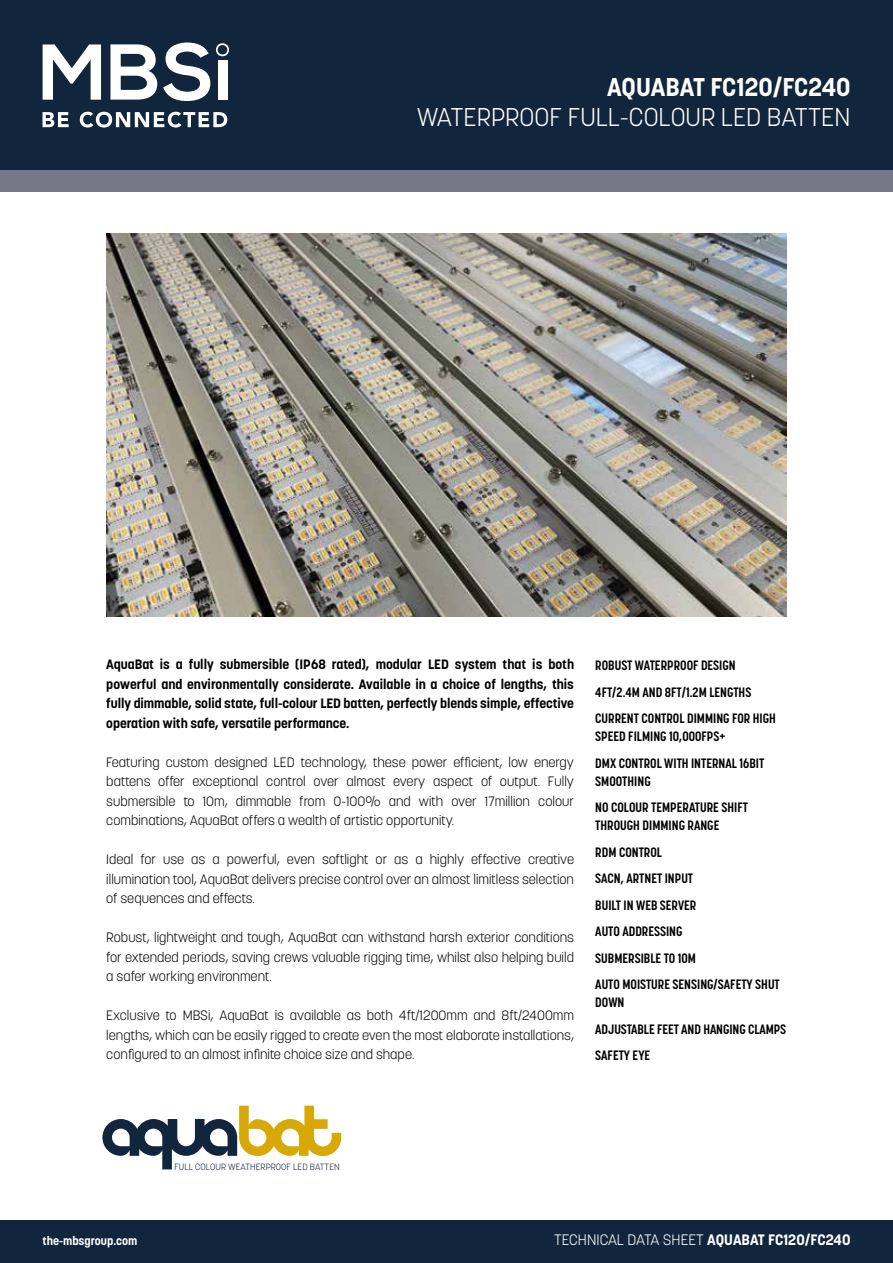
<style>
.page{position:relative;width:893px;height:1263px;background:#fff}
.page>*{position:absolute;margin:0;border:0;box-sizing:border-box;transform-origin:0 0}
.t1{font:300 25.5px "Korolev";color:#fff}
.t2{font:700 25.5px "Korolev";color:#fff}
.t3{font:300 15px "Korolev";color:#fff}
.t4{font:300 13.5px/19.5px "Korolev";color:#000;text-align:justify}
.t5{font:700 13.5px/26.5px "Korolev Condensed";color:#000}
.t6{font:700 13.5px/19.5px "Korolev";letter-spacing:-.005em;color:#000;text-align:justify}
.t7{font:700 12px "Korolev";color:#fff}
.t8{font:300 9px "Korolev";letter-spacing:.01em;color:#11263c}
.s1{font-weight:700}
</style>
<div class="page">
<div style="left:0;top:1220px;width:893px;height:43px;background:#11263c"></div>
<img style="left:106px;top:234px;width:681px;height:383px">
<svg style="left:102px;top:1106px;width:239px;height:63px"></svg>
<div style="left:0;top:0;width:893px;height:170px;background:#11263c"></div>
<div style="left:0;top:170px;width:893px;height:21px;background:#757789"></div>
<svg style="left:43px;top:112px;width:26px;height:15px"></svg>
<svg style="left:80px;top:112px;width:147px;height:16px"></svg>
<svg style="left:43px;top:44px;width:58px;height:56px"></svg>
<svg style="left:110px;top:44px;width:47px;height:56px"></svg>
<svg style="left:163px;top:43px;width:47px;height:58px"></svg>
<div style="left:218px;top:61px;width:9px;height:39px;background:#fff"></div>
<svg style="left:216px;top:43px;width:13px;height:13px"></svg>
<h1 class="t2" style="left:607px;top:71px;width:245px">AQUABAT FC120/FC240</h1>
<h1 class="t1" style="left:417px;top:101px;width:435px">WATERPROOF FULL-COLOUR LED BATTEN</h1>
<p class="t6" style="left:106px;top:655px;width:469px">AquaBat is a fully submersible (IP68 rated), modular LED system that is both powerful and environmentally considerate. Available in a choice of lengths, this fully dimmable, solid state, full-colour LED batten, perfectly blends simple, effective operation with safe, versatile performance.</p>
<p class="t4" style="left:106px;top:752px;width:469px">Featuring custom designed LED technology, these power efficient, low energy battens offer exceptional control over almost every aspect of output. Fully submersible to 10m, dimmable from 0-100% and with over 17million colour combinations, AquaBat offers a wealth of artistic opportunity.</p>
<p class="t4" style="left:106px;top:850px;width:469px">Ideal for use as a powerful, even softlight or as a highly effective creative illumination tool, AquaBat delivers precise control over an almost limitless selection of sequences and effects.</p>
<p class="t4" style="left:106px;top:928px;width:469px">Robust, lightweight and tough, AquaBat can withstand harsh exterior conditions for extended periods, saving crews valuable rigging time, whilst also helping build a safer working environment.</p>
<p class="t4" style="left:106px;top:1006px;width:469px">Exclusive to MBSi, AquaBat is available as both 4ft/1200mm and 8ft/2400mm lengths, which can be easily rigged to create even the most elaborate installations, configured to an almost infinite choice size and shape.</p>
<p class="t5" style="left:595px;top:652px;width:182px">ROBUST WATERPROOF DESIGN<br>4FT/2.4M AND 8FT/1.2M LENGTHS<br>CURRENT CONTROL DIMMING FOR HIGH</p>
<p class="t5" style="left:595px;top:723px;width:170px">SPEED FILMING 10,000FPS+<br>DMX CONTROL WITH INTERNAL 16BIT</p>
<p class="t5" style="left:595px;top:767px;width:154px">SMOOTHING<br>NO COLOUR TEMPERATURE SHIFT</p>
<p class="t5" style="left:595px;top:812px;width:186px">THROUGH DIMMING RANGE<br>RDM CONTROL<br>SACN, ARTNET INPUT<br>BUILT IN WEB SERVER<br>AUTO ADDRESSING<br>SUBMERSIBLE TO 10M<br>AUTO MOISTURE SENSING/SAFETY SHUT</p>
<p class="t5" style="left:595px;top:989px;width:192px">DOWN<br>ADJUSTABLE FEET AND HANGING CLAMPS<br>SAFETY EYE</p>
<p class="t8" style="left:174px;top:1161px;width:167px">FULL COLOUR WEATHERPROOF LED BATTEN</p>
<p class="t7" style="left:43px;top:1233px;width:96px">the-mbsgroup.com</p>
<p class="t3" style="left:554px;top:1230px;width:298px">TECHNICAL DATA SHEET <span class="s1">AQUABAT FC120/FC240</span></p>
</div>
